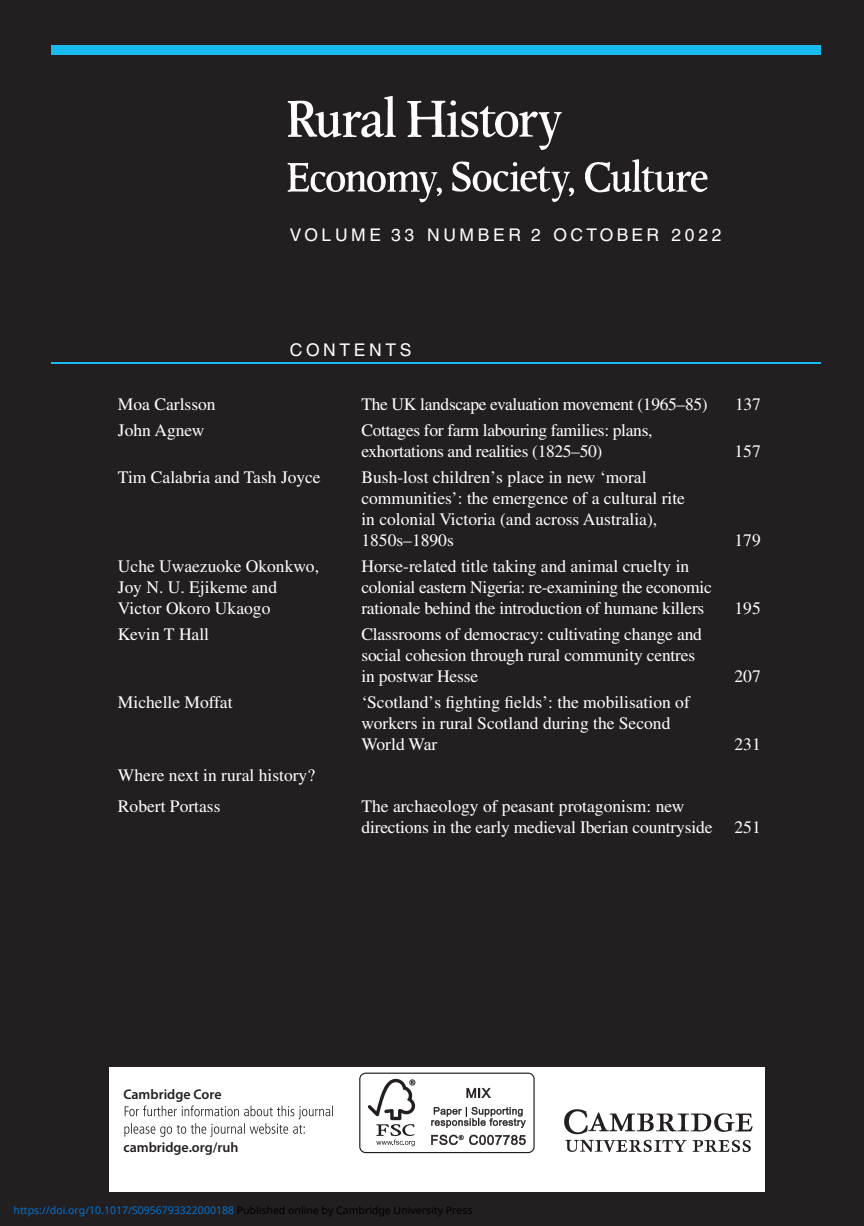
<style>
.page{position:relative;width:864px;height:1226px;background:#fff}
.page>*{position:absolute;margin:0;border:0;box-sizing:border-box;transform-origin:0 0}
.t1{font:17.5px/21px "Times";color:#fff}
.t2{font:17.5px/21px "Times";letter-spacing:-.02em;color:#fff}
.t3{font:17.5px "Helvetica LT Std";letter-spacing:.21em;color:#fff}
.t4{font:600 14px "Myriad Pro";color:#231f20}
.t5{font:10.5px "Noto Sans";color:#0172cf}
.s1{color:#000}
</style>
<div class="page">
<div style="left:0;top:0;width:863px;height:1225px;background:#231f20"></div>
<div style="left:109px;top:1067px;width:654px;height:124px;background:#fff"></div>
<div style="left:51px;top:45px;width:769px;height:10px;background:#19bbee"></div>
<hr style="left:51px;top:362px;width:769px;height:2px;background:#19bbee">
<img style="left:287px;top:95px;width:420px;height:108px">
<img style="left:564px;top:1109px;width:189px;height:44px">
<svg style="left:124px;top:1105px;width:209px;height:31px"></svg>
<svg style="left:359px;top:1072px;width:175px;height:80px"></svg>
<p class="t3" style="left:289px;top:224px;width:433px">VOLUME 33 NUMBER 2 OCTOBER 2022</p>
<p class="t3" style="left:289px;top:340px;width:123px">CONTENTS</p>
<p class="t1" style="left:118px;top:394px;width:99px">Moa Carlsson</p>
<p class="t2" style="left:361px;top:394px;width:347px">The UK landscape evaluation movement (1965–85)</p>
<p class="t1" style="left:735px;top:394px;width:27px">137</p>
<p class="t1" style="left:118px;top:420px;width:88px">John Agnew</p>
<p class="t2" style="left:361px;top:420px;width:292px">Cottages for farm labouring families: plans, exhortations and realities (1825–50)</p>
<p class="t1" style="left:734px;top:441px;width:28px">157</p>
<p class="t1" style="left:118px;top:466px;width:204px">Tim Calabria and Tash Joyce</p>
<p class="t1" style="left:361px;top:466px;width:325px">Bush-lost children’s place in new ‘moral communities’: the emergence of a cultural rite in colonial Victoria (and across Australia), 1850s–1890s</p>
<p class="t1" style="left:734px;top:529px;width:28px">179</p>
<p class="t1" style="left:118px;top:555px;width:202px">Uche Uwaezuoke Okonkwo,</p>
<p class="t1" style="left:361px;top:555px;width:329px">Horse-related title taking and animal cruelty in</p>
<p class="t1" style="left:118px;top:576px;width:161px">Joy N. U. Ejikeme and</p>
<p class="t2" style="left:361px;top:576px;width:352px">colonial eastern Nigeria: re-examining the economic</p>
<p class="t1" style="left:118px;top:597px;width:154px">Victor Okoro Ukaogo</p>
<p class="t1" style="left:361px;top:597px;width:344px">rationale behind the introduction of humane killers</p>
<p class="t1" style="left:734px;top:597px;width:28px">195</p>
<p class="t1" style="left:118px;top:623px;width:93px">Kevin T Hall</p>
<p class="t1" style="left:361px;top:623px;width:342px">Classrooms of democracy: cultivating change and social cohesion through rural community centres in postwar Hesse</p>
<p class="t1" style="left:734px;top:665px;width:28px">207</p>
<p class="t1" style="left:118px;top:691px;width:116px">Michelle Moffat</p>
<p class="t1" style="left:361px;top:691px;width:330px">‘Scotland’s fighting fields’: the mobilisation of workers in rural Scotland during the Second<br>World War</p>
<p class="t1" style="left:118px;top:759px;width:199px;line-height:31px">Where next in rural history?<br>Robert Portass</p>
<p class="t1" style="left:361px;top:795px;width:352px">The archaeology of peasant protagonism: new directions in the early medieval Iberian countryside</p>
<p class="t1" style="left:734px;top:733px;width:28px">231</p>
<p class="t1" style="left:734px;top:816px;width:28px">251</p>
<p class="t4" style="left:123px;top:1086px;width:100px">Cambridge Core</p>
<p class="t4" style="left:123px;top:1138px;width:116px">cambridge.org/ruh</p>
<p class="t5" style="left:14px;top:1202px;width:460px">https://doi.org/10.1017/S0956793322000188 <span class="s1">Published online by Cambridge University Press</span></p>
</div>
